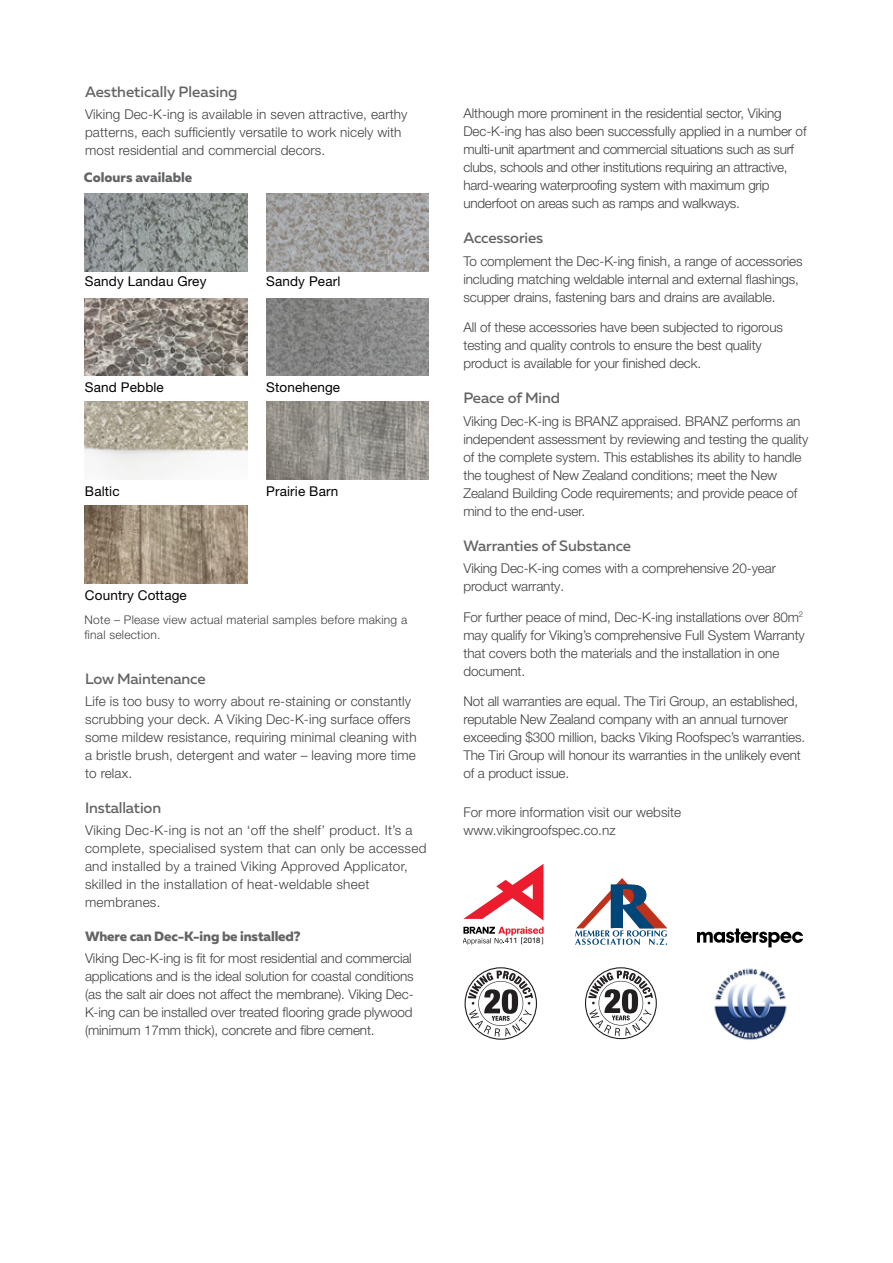
<style>
.page{position:relative;width:893px;height:1263px;background:#fff}
.page>*{position:absolute;margin:0;border:0;box-sizing:border-box;transform-origin:0 0}
.t1{font:500 15px "Muller";letter-spacing:-.01em;color:#636466}
.t2{font:300 13.5px/18px "Helvetica Neue LT Pro";letter-spacing:-.01em;color:#414042}
.t3{font:300 13.5px/18px "Helvetica Neue LT Pro";letter-spacing:.01em;color:#414042}
.t4{font:300 13.5px/18px "Helvetica Neue LT Pro";letter-spacing:.02em;color:#414042}
.t5{font:13.5px "Helvetica Neue LT Pro";letter-spacing:.01em;color:#000}
.t6{font:800 13.5px "Muller";letter-spacing:-.01em;color:#636466}
.t7{font:300 12px/15px "Helvetica Neue LT Pro";letter-spacing:.02em;color:#414042}
.t8{font:7.65px "Helvetica Neue LT Std";color:#000}
</style>
<div class="page">
<img style="left:714px;top:968px;width:73px;height:72px">
<svg style="left:697px;top:928px;width:106px;height:19px"></svg>
<svg style="left:575px;top:878px;width:92px;height:67px"></svg>
<svg style="left:464px;top:927px;width:80px;height:18px"></svg>
<svg style="left:464px;top:864px;width:79px;height:56px"></svg>
<svg style="left:465px;top:967px;width:72px;height:73px"></svg>
<svg style="left:585px;top:967px;width:72px;height:72px"></svg>
<img style="left:266px;top:194px;width:163px;height:78px">
<img style="left:85px;top:194px;width:163px;height:78px">
<img style="left:266px;top:298px;width:163px;height:78px">
<img style="left:266px;top:402px;width:163px;height:78px">
<img style="left:85px;top:298px;width:163px;height:78px">
<img style="left:85px;top:506px;width:163px;height:78px">
<img style="left:85px;top:402px;width:163px;height:78px">
<p class="t1" style="left:85px;top:82px;width:154px">Aesthetically Pleasing</p>
<p class="t3" style="left:85px;top:105px;width:324px">Viking Dec-K-ing is available in seven attractive, earthy patterns, each sufficiently versatile to work nicely with most residential and commercial decors.</p>
<p class="t6" style="left:84px;top:169px;width:110px">Colours available</p>
<p class="t5" style="left:85px;top:273px;width:123px">Sandy Landau Grey</p>
<p class="t5" style="left:266px;top:273px;width:76px">Sandy Pearl</p>
<p class="t5" style="left:85px;top:379px;width:80px">Sand Pebble</p>
<p class="t5" style="left:85px;top:483px;width:36px">Baltic</p>
<p class="t5" style="left:85px;top:587px;width:103px">Country Cottage</p>
<p class="t5" style="left:266px;top:379px;width:75px">Stonehenge</p>
<p class="t5" style="left:266px;top:483px;width:74px">Prairie Barn</p>
<p class="t7" style="left:85px;top:612px;width:324px">Note – Please view actual material samples before making a final selection.</p>
<p class="t1" style="left:85px;top:669px;width:122px">Low Maintenance</p>
<p class="t3" style="left:85px;top:692px;width:333px">Life is too busy to worry about re-staining or constantly scrubbing your deck. A Viking Dec-K-ing surface offers some mildew resistance, requiring minimal cleaning with a bristle brush, detergent and water – leaving more time to relax.</p>
<p class="t1" style="left:85px;top:798px;width:78px">Installation</p>
<p class="t4" style="left:85px;top:821px;width:343px">Viking Dec-K-ing is not an ‘off the shelf’ product. It’s a complete, specialised system that can only be accessed and installed by a trained Viking Approved Applicator, skilled in the installation of heat-weldable sheet membranes.</p>
<p class="t6" style="left:85px;top:927px;width:217px">Where can Dec-K-ing be installed?</p>
<p class="t2" style="left:85px;top:949px;width:330px">Viking Dec-K-ing is fit for most residential and commercial applications and is the ideal solution for coastal conditions (as the salt air does not affect the membrane). Viking Dec-K-ing can be installed over treated flooring grade plywood (minimum 17mm thick), concrete and fibre cement.</p>
<p class="t2" style="left:463px;top:104px;width:344px">Although more prominent in the residential sector, Viking Dec-K-ing has also been successfully applied in a number of multi-unit apartment and commercial situations such as surf clubs, schools and other institutions requiring an attractive, hard-wearing waterproofing system with maximum grip underfoot on areas such as ramps and walkways.</p>
<p class="t1" style="left:463px;top:229px;width:81px">Accessories</p>
<p class="t2" style="left:463px;top:252px;width:341px">To complement the Dec-K-ing finish, a range of accessories including matching weldable internal and external flashings, scupper drains, fastening bars and drains are available.</p>
<p class="t2" style="left:463px;top:318px;width:321px">All of these accessories have been subjected to rigorous testing and quality controls to ensure the best quality product is available for your finished deck.</p>
<p class="t1" style="left:463px;top:389px;width:98px">Peace of Mind</p>
<p class="t2" style="left:463px;top:412px;width:346px">Viking Dec-K-ing is BRANZ appraised. BRANZ performs an independent assessment by reviewing and testing the quality of the complete system. This establishes its ability to handle the toughest of New Zealand conditions; meet the New Zealand Building Code requirements; and provide peace of mind to the end-user.</p>
<p class="t1" style="left:463px;top:536px;width:169px">Warranties of Substance</p>
<p class="t2" style="left:463px;top:559px;width:314px">Viking Dec-K-ing comes with a comprehensive 20-year product warranty.</p>
<p class="t2" style="left:463px;top:608px;width:343px">For further peace of mind, Dec-K-ing installations over 80m<sup>2 </sup>may qualify for Viking’s comprehensive Full System Warranty that covers both the materials and the installation in one document.</p>
<p class="t2" style="left:463px;top:692px;width:343px">Not all warranties are equal. The Tiri Group, an established, reputable New Zealand company with an annual turnover exceeding $300 million, backs Viking Roofspec’s warranties.<br>The Tiri Group will honour its warranties in the unlikely event of a product issue.</p>
<p class="t2" style="left:463px;top:802px;width:219px">For more information visit our website www.vikingroofspec.co.nz</p>
<p class="t8" style="left:505px;top:936px;width:37px">411 2018</p>
</div>
